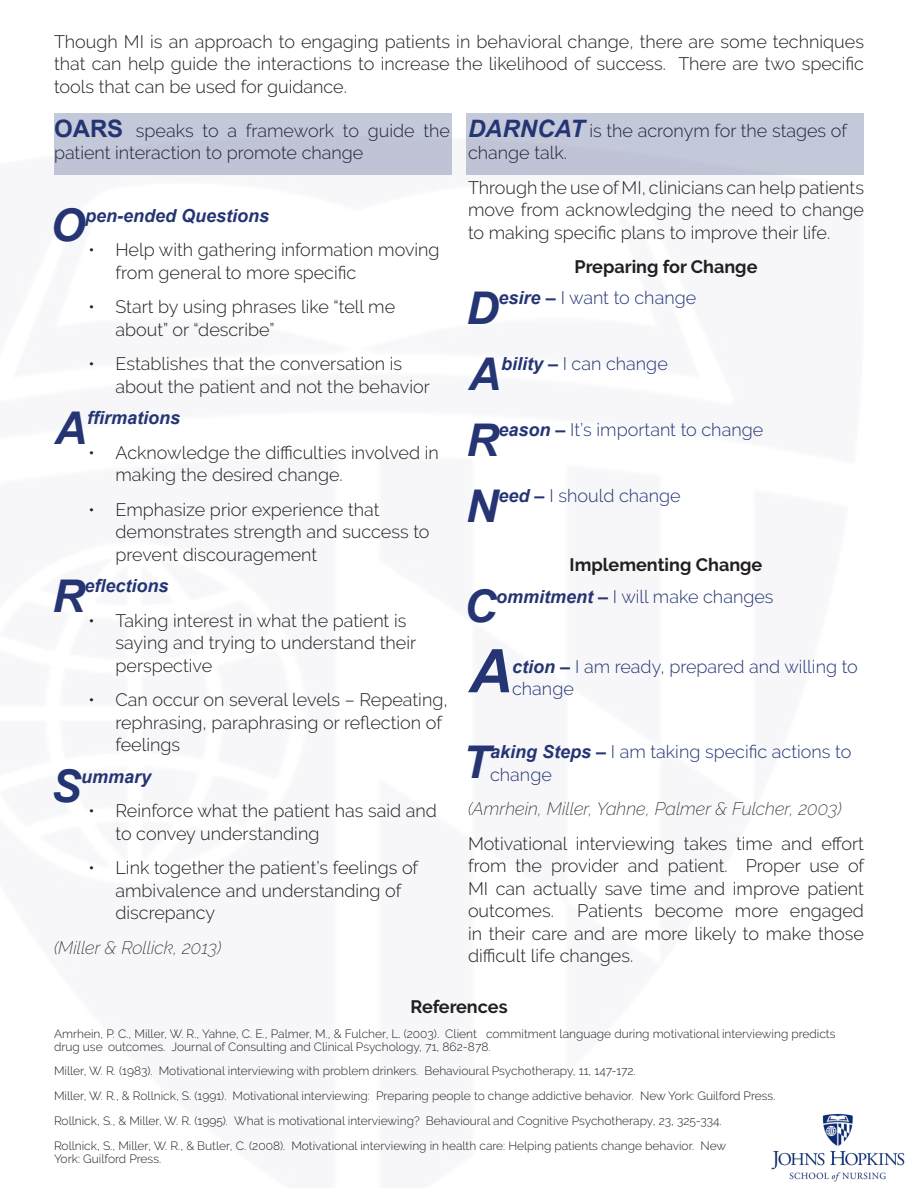
<style>
.page{position:relative;width:918px;height:1188px;background:#fff}
.page>*{position:absolute;margin:0;border:0;box-sizing:border-box;transform-origin:0 0}
.drop{font:italic 700 60.15px "Arial";color:#253574}
.drop-2{font:italic 700 45.15px "Arial";color:#253574}
.t1{font:300 18px/22.5px "Raleway";color:#231f20}
.drop-3{font:300 18px/22.5px "Raleway";color:#253574}
.t2{font:italic 200 18px "Raleway";color:#231f20}
.t3{font:700 18px "Raleway";color:#231f20}
.drop-4{font:italic 700 18px "Arial";color:#253574}
.t4{font:300 12px/12.9px "Raleway";color:#231f20}
.s1{font-family:"Arial";font-weight:700;font-size:24px;color:#253574}
.s2{font-family:"Arial";font-weight:700;font-style:italic;font-size:24px;color:#253574}
.s3{font-family:"Arial";font-weight:700;font-style:italic}
</style>
<div class="page">
<img style="left:771px;top:1113px;width:134px;height:69px">
<div style="left:466px;top:113px;width:398px;height:61px;background:#c4c9d9"></div>
<div style="left:55px;top:113px;width:397px;height:61px;background:#bfc3d5"></div>
<p class="t1" style="left:54px;top:30px;width:812px;text-align:justify">Though MI is an approach to engaging patients in behavioral change, there are some techniques that can help guide the interactions to increase the likelihood of success. There are two specific tools that can be used for guidance.</p>
<p class="t1" style="left:54px;top:119px;width:398px"><span class="s1">OARS</span> speaks to a framework to guide the patient interaction to promote change</p>
<p class="t1" style="left:468px;top:119px;width:381px"><span class="s2">DARNCAT</span> is the acronym for the stages of change talk.</p>
<p class="t1" style="left:468px;top:176px;width:398px;text-align:justify">Through the use of MI, clinicians can help patients move from acknowledging the need to change to making specific plans to improve their life.</p>
<p class="t3" style="left:575px;top:256px;width:184px">Preparing for Change</p>
<p class="drop-2" style="left:466px;top:279px;width:34px">D</p>
<p class="drop-3" style="left:499px;top:287px;width:199px"><span class="s3">esire –</span> I want to change</p>
<p class="drop-2" style="left:469px;top:345px;width:34px">A</p>
<p class="drop-3" style="left:501px;top:353px;width:168px"><span class="s3">bility –</span> I can change</p>
<p class="drop-2" style="left:466px;top:411px;width:34px">R</p>
<p class="drop-3" style="left:499px;top:419px;width:266px"><span class="s3">eason –</span> It’s important to change</p>
<p class="drop-2" style="left:466px;top:477px;width:34px">N</p>
<p class="drop-3" style="left:499px;top:485px;width:184px"><span class="s3">eed –</span> I should change</p>
<p class="t3" style="left:570px;top:555px;width:194px">Implementing Change</p>
<p class="drop-2" style="left:464px;top:577px;width:34px">C</p>
<p class="drop-3" style="left:496px;top:585px;width:279px"><span class="s3">ommitment –</span> I will make changes</p>
<p class="drop" style="left:469px;top:632px;width:45px">A</p>
<p class="drop-3" style="left:512px;top:655px;width:347px"><span class="s3">ction –</span> I am ready, prepared and willing to change</p>
<p class="drop-2" style="left:50px;top:196px;width:37px">O</p>
<p class="drop-4" style="left:85px;top:204px;width:186px">pen-ended Questions</p>
<p class="t1" style="left:116px;top:239px;width:326px;text-indent:-27px">• Help with gathering information moving from general to more specific</p>
<p class="t1" style="left:116px;top:296px;width:281px;text-indent:-27px">• Start by using phrases like “tell me about” or “describe”</p>
<p class="t1" style="left:116px;top:353px;width:316px;text-indent:-27px">• Establishes that the conversation is about the patient and not the behavior</p>
<p class="drop-2" style="left:55px;top:399px;width:34px">A</p>
<p class="drop-4" style="left:87px;top:406px;width:95px">ffirmations</p>
<p class="t1" style="left:116px;top:441px;width:325px;text-indent:-27px">• Acknowledge the difficulties involved in making the desired change.</p>
<p class="t1" style="left:116px;top:498px;width:316px;text-indent:-27px">• Emphasize prior experience that demonstrates strength and success to prevent discouragement</p>
<p class="drop-2" style="left:52px;top:567px;width:34px">R</p>
<p class="drop-4" style="left:85px;top:574px;width:86px">eflections</p>
<p class="t1" style="left:116px;top:609px;width:302px;text-indent:-27px">• Taking interest in what the patient is saying and trying to understand their perspective</p>
<p class="t1" style="left:116px;top:689px;width:334px;text-indent:-27px">• Can occur on several levels – Repeating, rephrasing, paraphrasing or reflection of feelings</p>
<p class="drop-2" style="left:51px;top:757px;width:32px">S</p>
<p class="drop-4" style="left:81px;top:765px;width:72px">ummary</p>
<p class="t1" style="left:116px;top:800px;width:323px;text-indent:-27px">• Reinforce what the patient has said and to convey understanding</p>
<p class="t1" style="left:116px;top:857px;width:304px;text-indent:-27px">• Link together the patient’s feelings of ambivalence and understanding of discrepancy</p>
<p class="t2" style="left:54px;top:937px;width:169px">(Miller &amp; Rollick, 2013)</p>
<p class="drop-3" style="left:490px;top:741px;width:363px"><span class="s3">aking Steps –</span> I am taking specific actions to change</p>
<p class="t2" style="left:468px;top:798px;width:375px">(Amrhein, Miller, Yahne, Palmer &amp; Fulcher, 2003)</p>
<p class="t1" style="left:468px;top:832px;width:398px;text-align:justify">Motivational interviewing takes time and effort from the provider and patient. Proper use of MI can actually save time and improve patient outcomes.</p>
<p class="drop-2" style="left:463px;top:732px;width:29px">T</p>
<p class="t1" style="left:468px;top:900px;width:398px;text-align:justify;text-indent:109px">Patients become more engaged in their care and are more likely to make those difficult life changes.</p>
<p class="t3" style="left:410px;top:996px;width:99px">References</p>
<p class="t4" style="left:54px;top:1027px;width:783px">Amrhein, P. C., Miller, W. R., Yahne, C. E., Palmer, M., &amp; Fulcher, L. (2003). Client commitment language during motivational interviewing predicts drug use outcomes. Journal of Consulting and Clinical Psychology, 71, 862-878.</p>
<p class="t4" style="left:54px;top:1065px;width:583px">Miller, W. R. (1983). Motivational interviewing with problem drinkers. Behavioural Psychotherapy, 11, 147-172.</p>
<p class="t4" style="left:54px;top:1090px;width:723px">Miller, W. R., &amp; Rollnick, S. (1991). Motivational interviewing: Preparing people to change addictive behavior. New York: Guilford Press.</p>
<p class="t4" style="left:54px;top:1115px;width:669px">Rollnick, S., &amp; Miller, W. R. (1995). What is motivational interviewing? Behavioural and Cognitive Psychotherapy, 23, 325-334.</p>
<p class="t4" style="left:54px;top:1140px;width:674px">Rollnick, S., Miller, W. R., &amp; Butler, C. (2008). Motivational interviewing in health care: Helping patients change behavior. New<br>York: Guilford Press.</p>
</div>
